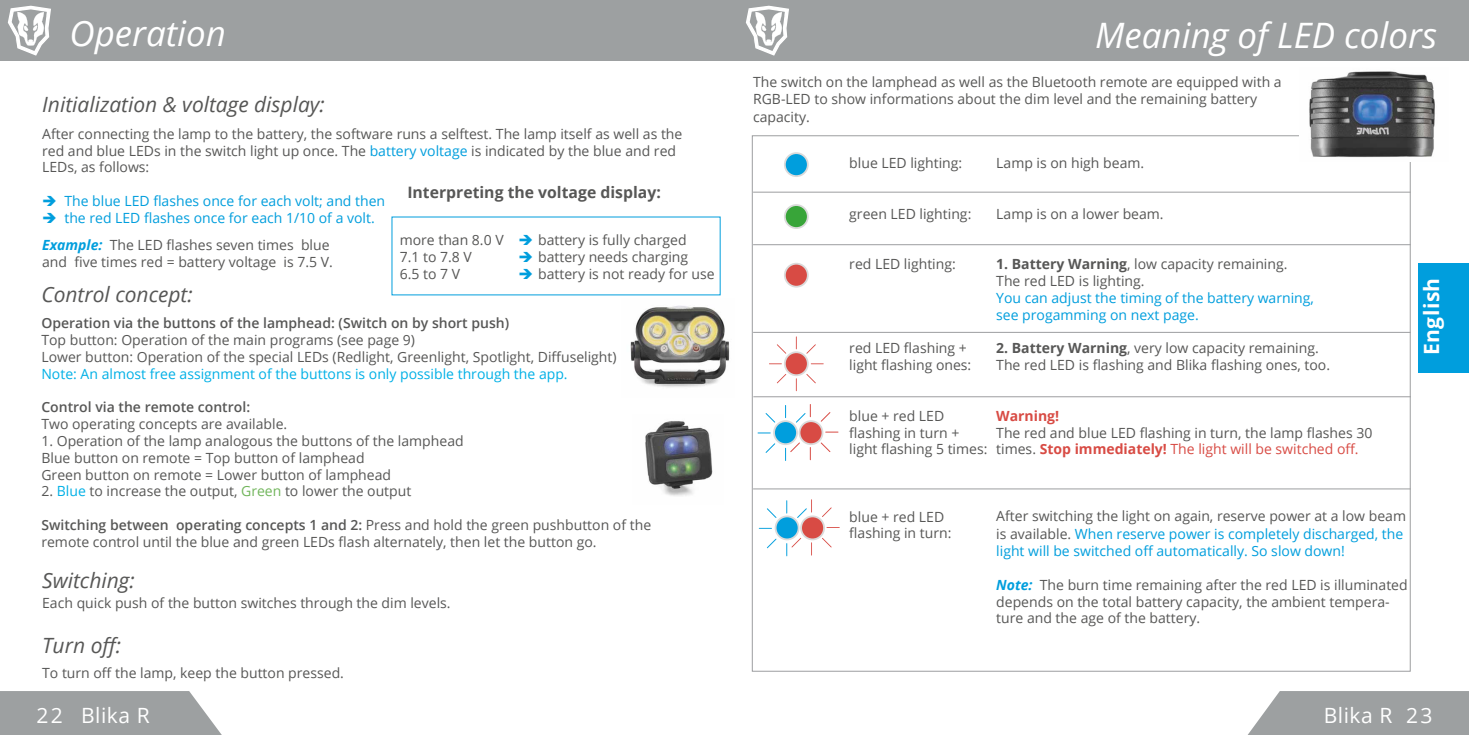
<style>
.page{position:relative;width:1469px;height:735px;background:#fff}
.page>*{position:absolute;margin:0;border:0;box-sizing:border-box;transform-origin:0 0}
.t1{font:italic 35px "Open Sans";color:#fff}
.t2{font:italic 21px "Open Sans";color:#575756}
.t3{font:21px "Open Sans";letter-spacing:.025em;color:#fff}
.t4{font:700 21px "Open Sans";letter-spacing:.025em;color:#fff}
.t5{font:700 15.75px "Open Sans";color:#575756}
.t6{font:14px/16.8px "Open Sans";color:#575756}
.t7{font:14px/17.3px "Open Sans";color:#009edd}
.t8{font:600 14px "Open Sans";color:#575756}
.t9{font:14px "Open Sans";color:#00b0e6}
.t10{font:700 14px "Open Sans";color:#d84b44}
.s1{color:#009edd}
.s2{font-weight:700;font-style:italic}
.s3{color:#575756}
.s4{color:#00b0e6}
.s5{color:#71b55b}
.s6{font-weight:600}
.s7{font-weight:700}
.s8{font-weight:700;color:#d84b44}
.s9{color:#d84b44}
.s10{font-weight:700;font-style:italic;color:#009edd}
</style>
<div class="page">
<svg style="left:0;top:691px;width:221px;height:43px;background:#a4a6a7"></svg>
<div style="left:0;top:0;width:734px;height:61px;background:#9da0a1"></div>
<svg style="left:8px;top:6px;width:43px;height:50px"></svg>
<svg style="left:1248px;top:691px;width:220px;height:43px;background:#a4a7a8"></svg>
<div style="left:1418px;top:263px;width:50px;height:110px;background:#009edd"></div>
<div style="left:734px;top:0;width:734px;height:61px;background:#9da0a1"></div>
<svg style="left:746px;top:6px;width:43px;height:50px"></svg>
<svg style="left:758px;top:499px;width:81px;height:57px"></svg>
<hr style="left:753px;top:192px;width:657px;height:1px;background:#9d9ea0">
<hr style="left:753px;top:244px;width:657px;height:1px;background:#9d9ea0">
<hr style="left:753px;top:332px;width:657px;height:1px;background:#9d9ea0">
<hr style="left:753px;top:488px;width:657px;height:1px;background:#9d9ea0">
<svg style="left:784px;top:152px;width:24px;height:25px"></svg>
<div style="left:785px;top:154px;width:22px;height:21px;background:#009edd;border-radius:50%"></div>
<svg style="left:800px;top:515px;width:25px;height:25px"></svg>
<div style="left:802px;top:517px;width:21px;height:21px;background:#d84b44;border-radius:50%"></div>
<svg style="left:774px;top:515px;width:25px;height:25px"></svg>
<div style="left:776px;top:517px;width:21px;height:21px;background:#009edd;border-radius:50%"></div>
<svg style="left:784px;top:204px;width:24px;height:25px"></svg>
<div style="left:785px;top:206px;width:22px;height:21px;background:#38a539;border-radius:50%"></div>
<svg style="left:784px;top:262px;width:24px;height:25px"></svg>
<div style="left:785px;top:264px;width:22px;height:21px;background:#d84b44;border-radius:50%"></div>
<svg style="left:757px;top:404px;width:82px;height:57px"></svg>
<svg style="left:769px;top:336px;width:54px;height:55px"></svg>
<svg style="left:784px;top:351px;width:24px;height:25px"></svg>
<div style="left:785px;top:353px;width:22px;height:21px;background:#d84b44;border-radius:50%"></div>
<hr style="left:753px;top:396px;width:657px;height:1px;background:#9d9ea0">
<img style="left:1309px;top:71px;width:126px;height:87px">
<img style="left:645px;top:421px;width:68px;height:75px">
<img style="left:630px;top:305px;width:100px;height:82px">
<h1 class="t1" style="left:69px;top:10px;width:158px">Operation</h1>
<h2 class="t2" style="left:42px;top:90px;width:284px">Initialization &amp; voltage display:</h2>
<p class="t6" style="left:42px;top:125px;width:641px">After connecting the lamp to the battery, the software runs a selftest. The lamp itself as well as the red and blue LEDs in the switch light up once. The <span class="s1">battery voltage</span> is indicated by the blue and red<br>LEDs, as follows:</p>
<p class="t7" style="left:42px;top:192px;width:344px">➔ The blue LED flashes once for each volt; and then</p>
<p class="t7" style="left:42px;top:203px;width:334px;line-height:27.5px">➔ the red LED flashes once for each 1/10 of a volt.<br><span class="s2">Example:</span> <span class="s3">The LED flashes seven times blue</span></p>
<p class="t6" style="left:42px;top:253px;width:292px">and five times red = battery voltage is 7.5 V.</p>
<p class="t5" style="left:407px;top:181px;width:255px">Interpreting the voltage display:</p>
<p class="t6" style="left:400px;top:231px;width:288px">more than 8.0 V <span class="s1">➔</span> battery is fully charged<br>7.1 to 7.8 V</p>
<p class="t6" style="left:518px;top:248px;width:171px"><span class="s1">➔</span> battery needs charging</p>
<p class="t6" style="left:400px;top:264px;width:62px">6.5 to 7 V</p>
<p class="t6" style="left:518px;top:264px;width:198px"><span class="s1">➔</span> battery is not ready for use</p>
<h2 class="t2" style="left:41px;top:280px;width:153px">Control concept:</h2>
<p class="t8" style="left:41px;top:313px;width:469px">Operation via the buttons of the lamphead: (Switch on by short push)</p>
<p class="t6" style="left:41px;top:331px;width:576px">Top button: Operation of the main programs (see page 9)<br>Lower button: Operation of the special LEDs (Redlight, Greenlight, Spotlight, Diffuselight)</p>
<p class="t9" style="left:41px;top:364px;width:528px">Note: An almost free assignment of the buttons is only possible through the app.</p>
<p class="t8" style="left:41px;top:397px;width:210px">Control via the remote control:</p>
<p class="t6" style="left:41px;top:415px;width:247px">Two operating concepts are available.</p>
<p class="t6" style="left:41px;top:432px;width:424px">1. Operation of the lamp analogous the buttons of the lamphead<br>Blue button on remote = Top button of lamphead<br>Green button on remote = Lower button of lamphead</p>
<p class="t6" style="left:41px;top:482px;width:371px">2. <span class="s4">Blue</span> to increase the output, <span class="s5">Green</span> to lower the output</p>
<p class="t6" style="left:41px;top:516px;width:611px"><span class="s6">Switching between operating concepts 1 and 2:</span> Press and hold the green pushbutton of the remote control until the blue and green LEDs flash alternately, then let the button go.</p>
<h2 class="t2" style="left:42px;top:566px;width:94px">Switching:</h2>
<p class="t6" style="left:42px;top:594px;width:410px">Each quick push of the button switches through the dim levels.</p>
<h2 class="t2" style="left:42px;top:630px;width:80px">Turn off:</h2>
<p class="t6" style="left:42px;top:663px;width:303px">To turn off the lamp, keep the button pressed.</p>
<h2 class="t3" style="left:37px;top:700px;width:115px">22 Blika R</h2>
<h1 class="t1" style="left:1095px;top:11px;width:343px">Meaning of LED colors</h1>
<p class="t6" style="left:753px;top:73px;width:530px;line-height:17.3px">The switch on the lamphead as well as the Bluetooth remote are equipped with a<br>RGB-LED to show informations about the dim level and the remaining battery capacity.</p>
<p class="t6" style="left:849px;top:154px;width:114px">blue LED lighting:</p>
<p class="t6" style="left:849px;top:205px;width:124px">green LED lighting:</p>
<p class="t6" style="left:849px;top:255px;width:108px">red LED lighting:</p>
<p class="t6" style="left:849px;top:339px;width:124px">red LED flashing + light flashing ones:</p>
<p class="t6" style="left:849px;top:406px;width:140px">blue + red LED flashing in turn + light flashing 5 times:</p>
<p class="t6" style="left:996px;top:154px;width:149px">Lamp is on high beam.</p>
<p class="t6" style="left:996px;top:205px;width:169px">Lamp is on a lower beam.</p>
<p class="t6" style="left:996px;top:255px;width:293px"><span class="s7">1. Battery Warning</span>, low capacity remaining.<br>The red LED is lighting.</p>
<p class="t7" style="left:996px;top:289px;width:319px;line-height:16.8px">You can adjust the timing of the battery warning, see progamming on next page.</p>
<p class="t6" style="left:996px;top:339px;width:335px"><span class="s7">2. Battery Warning</span>, very low capacity remaining.<br>The red LED is flashing and Blika flashing ones, too.</p>
<p class="t10" style="left:996px;top:405px;width:64px">Warning!</p>
<p class="t6" style="left:996px;top:423px;width:377px">The red and blue LED flashing in turn, the lamp flashes 30 times. <span class="s8">Stop immediately!</span> <span class="s9">The light will be switched off.</span></p>
<h2 class="t4" style="left:1416px;top:355px;width:79px;rotate:-90deg">English</h2>
<p class="t6" style="left:849px;top:507px;width:104px">blue + red LED flashing in turn:</p>
<p class="t7" style="left:996px;top:507px;width:411px"><span class="s3">After switching the light on again, reserve power at a low beam is available.</span> When reserve power is completely discharged, the light will be switched off automatically. So slow down!</p>
<p class="t6" style="left:996px;top:575px;width:413px"><span class="s10">Note:</span> The burn time remaining after the red LED is illuminated depends on the total battery capacity, the ambient tempera&shy;ture and the age of the battery.</p>
<h2 class="t3" style="left:1323px;top:700px;width:110px">Blika R 23</h2>
</div>
